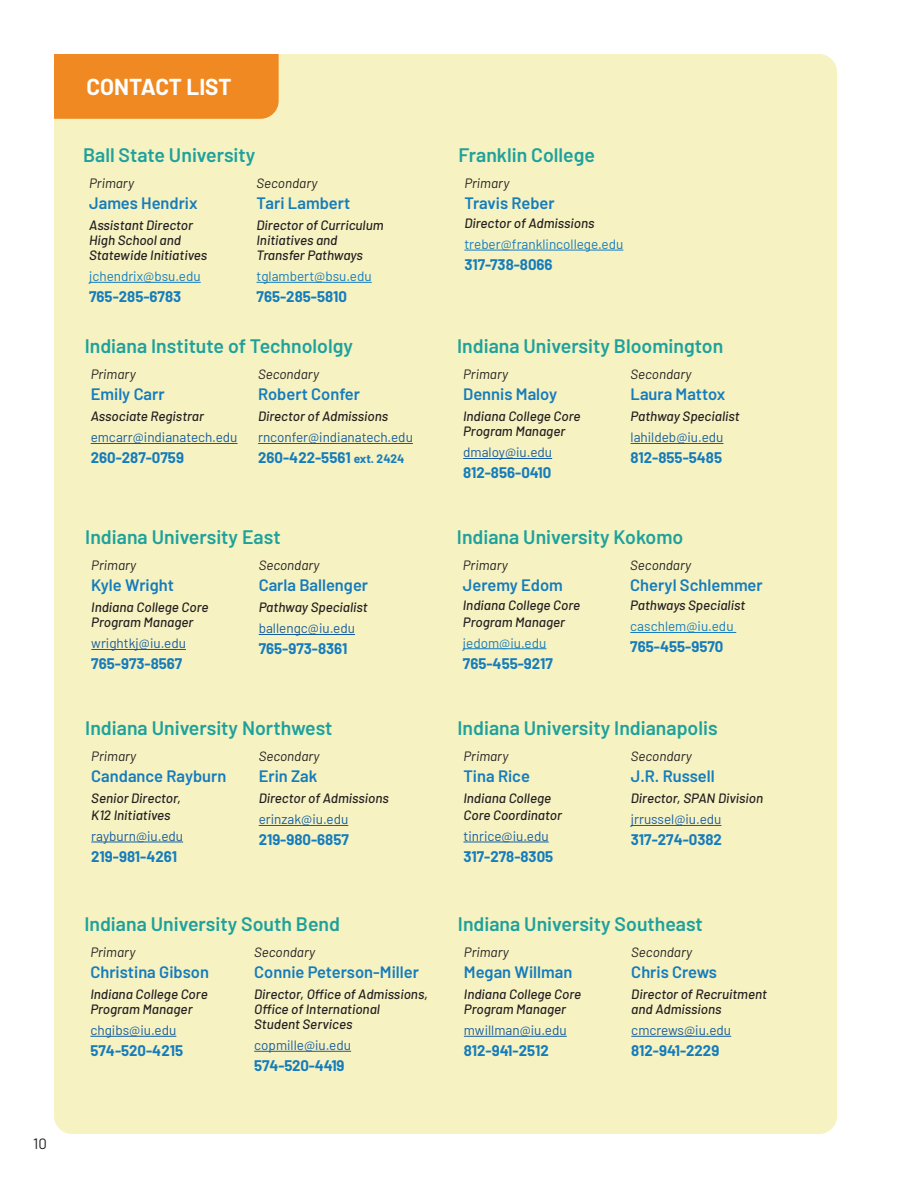
<style>
.page{position:relative;width:918px;height:1188px;background:#fff}
.page>*{position:absolute;margin:0;border:0;box-sizing:border-box;transform-origin:0 0}
.subhead{font:700 22.5px "Barlow";color:#fff}
.Body{font:600 19.5px "Barlow";color:#1ea19c}
.Body-2{font:600 16.5px "Barlow";color:#157cbc}
.Body-3{font:700 15px "Barlow";color:#157cbc}
.t1{font:15px "Barlow";color:#231f20}
.job_ittle{font:italic 500 13.5px/15px "Barlow";color:#231f20}
.Body-4{font:13.5px "Barlow";color:#175d9e}
.Body-5{font:italic 13.5px "Barlow";color:#231f20}
.Body-6{font:13.5px "Barlow";color:#157cbc}
.Body-7{font:italic 500 13.5px/16.5px "Barlow";color:#231f20}
.s1{font-size:12px}
</style>
<div class="page">
<div style="left:54px;top:54px;width:783px;height:1080px;background:#f6f2c2"></div>
<hr style="left:89px;top:282px;width:112px;height:1px;background:#157cbc">
<hr style="left:257px;top:282px;width:115px;height:1px;background:#157cbc">
<hr style="left:91px;top:443px;width:147px;height:1px;background:#175d9e">
<hr style="left:258px;top:443px;width:155px;height:1px;background:#175d9e">
<hr style="left:463px;top:458px;width:89px;height:1px;background:#175d9e">
<hr style="left:631px;top:443px;width:92px;height:1px;background:#175d9e">
<hr style="left:91px;top:649px;width:95px;height:1px;background:#175d9e">
<hr style="left:259px;top:634px;width:96px;height:1px;background:#175d9e">
<hr style="left:91px;top:842px;width:92px;height:1px;background:#175d9e">
<hr style="left:259px;top:825px;width:89px;height:1px;background:#175d9e">
<hr style="left:90px;top:1036px;width:86px;height:1px;background:#175d9e">
<hr style="left:254px;top:1051px;width:97px;height:1px;background:#175d9e">
<div style="left:54px;top:54px;width:225px;height:65px;background:#f08921"></div>
<hr style="left:463px;top:648px;width:83px;height:1px;background:#157cbc">
<hr style="left:630px;top:632px;width:106px;height:1px;background:#157cbc">
<hr style="left:464px;top:842px;width:85px;height:1px;background:#175d9e">
<hr style="left:631px;top:825px;width:90px;height:1px;background:#175d9e">
<hr style="left:464px;top:1036px;width:103px;height:1px;background:#175d9e">
<hr style="left:631px;top:1036px;width:100px;height:1px;background:#175d9e">
<hr style="left:464px;top:250px;width:159px;height:1px;background:#157cbc">
<p class="t1" style="left:33px;top:1133px;width:15px">10</p>
<p class="subhead" style="left:86px;top:71px;width:147px">CONTACT LIST</p>
<p class="Body" style="left:83px;top:141px;width:174px">Ball State University</p>
<p class="Body-5" style="left:89px;top:173px;width:47px">Primary</p>
<p class="Body-2" style="left:89px;top:191px;width:110px">James Hendrix</p>
<p class="job_ittle" style="left:89px;top:217px;width:119px">Assistant Director<br>High School and<br>Statewide Initiatives</p>
<p class="Body-6" style="left:89px;top:267px;width:113px">jchendrix@bsu.edu</p>
<p class="Body-3" style="left:89px;top:286px;width:94px">765-285-6783</p>
<p class="Body-5" style="left:257px;top:173px;width:62px">Secondary</p>
<p class="Body-2" style="left:257px;top:191px;width:95px">Tari Lambert</p>
<p class="job_ittle" style="left:257px;top:217px;width:128px">Director of Curriculum<br>Initiatives and<br>Transfer Pathways</p>
<p class="Body-6" style="left:257px;top:267px;width:117px">tglambert@bsu.edu</p>
<p class="Body-3" style="left:257px;top:286px;width:92px">765-285-5810</p>
<p class="Body" style="left:85px;top:332px;width:270px">Indiana Institute of Technololgy</p>
<p class="Body-5" style="left:91px;top:364px;width:47px">Primary</p>
<p class="Body-2" style="left:91px;top:382px;width:75px">Emily Carr</p>
<p class="job_ittle" style="left:91px;top:408px;width:115px">Associate Registrar</p>
<p class="Body-4" style="left:91px;top:428px;width:148px">emcarr@indianatech.edu</p>
<p class="Body-3" style="left:91px;top:447px;width:95px">260-287-0759</p>
<p class="Body-5" style="left:258px;top:364px;width:62px">Secondary</p>
<p class="Body-2" style="left:258px;top:382px;width:104px">Robert Confer</p>
<p class="job_ittle" style="left:258px;top:408px;width:132px">Director of Admissions</p>
<p class="Body-4" style="left:258px;top:428px;width:156px">rnconfer@indianatech.edu</p>
<p class="Body-3" style="left:258px;top:447px;width:148px">260-422-5561 <span class="s1">ext. 2424</span></p>
<p class="Body" style="left:85px;top:523px;width:197px">Indiana University East</p>
<p class="Body-5" style="left:91px;top:555px;width:47px">Primary</p>
<p class="Body-2" style="left:91px;top:573px;width:84px">Kyle Wright</p>
<p class="job_ittle" style="left:91px;top:599px;width:119px">Indiana College Core<br>Program Manager</p>
<p class="Body-4" style="left:91px;top:634px;width:96px">wrightkj@iu.edu</p>
<p class="Body-3" style="left:91px;top:653px;width:93px">765-973-8567</p>
<p class="Body-5" style="left:259px;top:555px;width:62px">Secondary</p>
<p class="Body-2" style="left:259px;top:573px;width:111px">Carla Ballenger</p>
<p class="job_ittle" style="left:259px;top:599px;width:111px">Pathway Specialist</p>
<p class="Body-4" style="left:259px;top:619px;width:98px">ballengc@iu.edu</p>
<p class="Body-3" style="left:259px;top:638px;width:90px">765-973-8361</p>
<p class="Body" style="left:85px;top:714px;width:249px">Indiana University Northwest</p>
<p class="Body-5" style="left:91px;top:746px;width:47px">Primary</p>
<p class="Body-2" style="left:91px;top:764px;width:137px">Candance Rayburn</p>
<p class="job_ittle" style="left:91px;top:789px;width:91px;line-height:16.5px">Senior Director,<br>K12 Initiatives</p>
<p class="Body-4" style="left:91px;top:826px;width:93px">rayburn@iu.edu</p>
<p class="Body-3" style="left:91px;top:845px;width:87px">219-981-4261</p>
<p class="Body-5" style="left:259px;top:746px;width:62px">Secondary</p>
<p class="Body-2" style="left:259px;top:764px;width:60px">Erin Zak</p>
<p class="job_ittle" style="left:259px;top:790px;width:132px">Director of Admissions</p>
<p class="Body-4" style="left:259px;top:810px;width:91px">erinzak@iu.edu</p>
<p class="Body-3" style="left:259px;top:829px;width:92px">219-980-6857</p>
<p class="Body" style="left:84px;top:910px;width:257px">Indiana University South Bend</p>
<p class="Body-5" style="left:90px;top:942px;width:47px">Primary</p>
<p class="Body-2" style="left:90px;top:959px;width:120px">Christina Gibson</p>
<p class="job_ittle" style="left:90px;top:986px;width:119px">Indiana College Core<br>Program Manager</p>
<p class="Body-4" style="left:90px;top:1021px;width:87px">chgibs@iu.edu</p>
<p class="Body-3" style="left:90px;top:1040px;width:94px">574-520-4215</p>
<p class="Body-5" style="left:254px;top:942px;width:62px">Secondary</p>
<p class="Body-2" style="left:254px;top:959px;width:166px">Connie Peterson-Miller</p>
<p class="job_ittle" style="left:254px;top:986px;width:175px">Director, Office of Admissions,<br>Office of International<br>Student Services</p>
<p class="Body-4" style="left:254px;top:1036px;width:98px">copmille@iu.edu</p>
<p class="Body-3" style="left:254px;top:1055px;width:92px">574-520-4419</p>
<p class="Body" style="left:458px;top:141px;width:138px">Franklin College</p>
<p class="Body-5" style="left:464px;top:173px;width:47px">Primary</p>
<p class="Body-2" style="left:464px;top:191px;width:92px">Travis Reber</p>
<p class="Body-7" style="left:464px;top:214px;width:132px">Director of Admissions</p>
<p class="Body-6" style="left:464px;top:234px;width:161px">treber@franklincollege.edu</p>
<p class="Body-3" style="left:464px;top:254px;width:90px">317-738-8066</p>
<p class="Body" style="left:457px;top:332px;width:268px">Indiana University Bloomington</p>
<p class="Body-5" style="left:463px;top:364px;width:47px">Primary</p>
<p class="Body-2" style="left:463px;top:382px;width:95px">Dennis Maloy</p>
<p class="job_ittle" style="left:463px;top:408px;width:119px">Indiana College Core<br>Program Manager</p>
<p class="Body-4" style="left:463px;top:443px;width:90px">dmaloy@iu.edu</p>
<p class="Body-3" style="left:463px;top:462px;width:90px">812-856-0410</p>
<p class="Body-5" style="left:631px;top:364px;width:62px">Secondary</p>
<p class="Body-2" style="left:631px;top:382px;width:96px">Laura Mattox</p>
<p class="job_ittle" style="left:631px;top:408px;width:111px">Pathway Specialist</p>
<p class="Body-4" style="left:631px;top:428px;width:94px">lahildeb@iu.edu</p>
<p class="Body-3" style="left:631px;top:447px;width:93px">812-855-5485</p>
<p class="Body" style="left:457px;top:523px;width:228px">Indiana University Kokomo</p>
<p class="Body-5" style="left:463px;top:555px;width:47px">Primary</p>
<p class="Body-2" style="left:463px;top:573px;width:102px">Jeremy Edom</p>
<p class="Body-7" style="left:463px;top:596px;width:119px">Indiana College Core<br>Program Manager</p>
<p class="Body-6" style="left:463px;top:633px;width:85px">jedom@iu.edu</p>
<p class="Body-3" style="left:463px;top:652px;width:92px">765-455-9217</p>
<p class="Body-5" style="left:630px;top:555px;width:62px">Secondary</p>
<p class="Body-2" style="left:630px;top:573px;width:134px">Cheryl Schlemmer</p>
<p class="Body-7" style="left:630px;top:596px;width:116px">Pathways Specialist</p>
<p class="Body-6" style="left:630px;top:617px;width:105px">caschlem@iu.edu</p>
<p class="Body-3" style="left:630px;top:636px;width:95px">765-455-9570</p>
<p class="Body" style="left:458px;top:714px;width:262px">Indiana University Indianapolis</p>
<p class="Body-5" style="left:464px;top:746px;width:47px">Primary</p>
<p class="Body-2" style="left:464px;top:764px;width:68px">Tina Rice</p>
<p class="job_ittle" style="left:464px;top:789px;width:100px;line-height:16.5px">Indiana College<br>Core Coordinator</p>
<p class="Body-4" style="left:464px;top:826px;width:87px">tinrice@iu.edu</p>
<p class="Body-3" style="left:464px;top:845px;width:91px">317-278-8305</p>
<p class="Body-5" style="left:631px;top:746px;width:62px">Secondary</p>
<p class="Body-2" style="left:631px;top:764px;width:85px">J.R. Russell</p>
<p class="job_ittle" style="left:631px;top:790px;width:134px">Director, SPAN Division</p>
<p class="Body-4" style="left:631px;top:810px;width:92px">jrrussel@iu.edu</p>
<p class="Body-3" style="left:631px;top:829px;width:93px">317-274-0382</p>
<p class="Body" style="left:458px;top:910px;width:246px">Indiana University Southeast</p>
<p class="Body-5" style="left:464px;top:942px;width:47px">Primary</p>
<p class="Body-2" style="left:464px;top:959px;width:110px">Megan Willman</p>
<p class="job_ittle" style="left:464px;top:986px;width:119px">Indiana College Core<br>Program Manager</p>
<p class="Body-4" style="left:464px;top:1021px;width:104px">mwillman@iu.edu</p>
<p class="Body-3" style="left:464px;top:1040px;width:86px">812-941-2512</p>
<p class="Body-5" style="left:631px;top:942px;width:62px">Secondary</p>
<p class="Body-2" style="left:631px;top:959px;width:87px">Chris Crews</p>
<p class="job_ittle" style="left:631px;top:986px;width:137px">Director of Recruitment and Admissions</p>
<p class="Body-4" style="left:631px;top:1021px;width:101px">cmcrews@iu.edu</p>
<p class="Body-3" style="left:631px;top:1040px;width:90px">812-941-2229</p>
</div>
